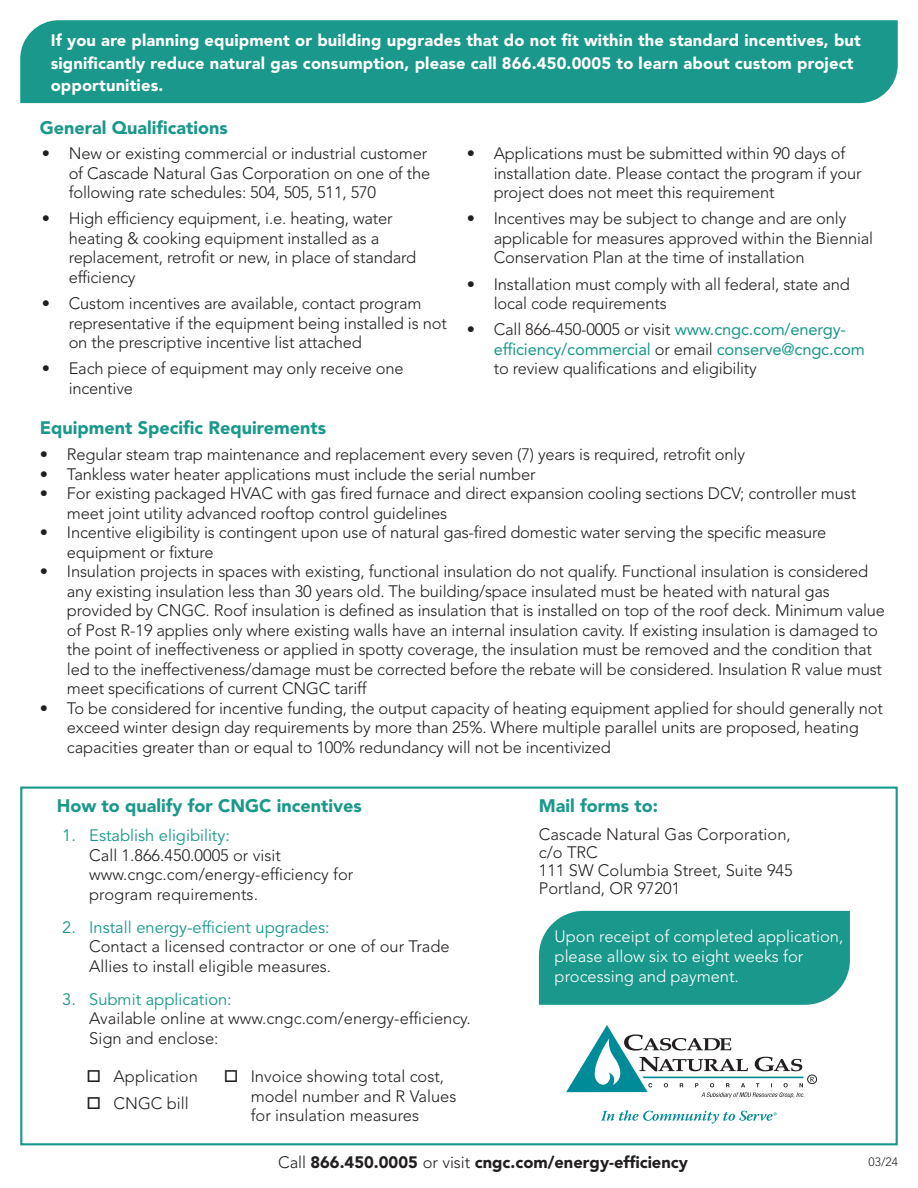
<style>
.page{position:relative;width:918px;height:1188px;background:#fff}
.page>*{position:absolute;margin:0;border:0;box-sizing:border-box;transform-origin:0 0}
.t1{font:900 18px "Avenir LT Std";color:#1a988b}
.t2{font:300 16.5px/19.5px "Avenir LT Std";letter-spacing:-.01em;color:#231f20}
.t3{font:900 16.5px/22.5px "Avenir LT Std";letter-spacing:.01em;color:#fff}
.t4{font:300 16.5px/19.8px "Avenir LT Std";color:#fff}
.t5{font:900 16.5px "Avenir LT Std";color:#231f20}
.t6{font:300 12px "Avenir LT Std";color:#231f20}
.s1{font-weight:400;color:#1a988b}
.s2{font-weight:300}
</style>
<div class="page">
<div style="left:20px;top:787px;width:878px;height:358px;border:2px solid #1a988b"></div>
<div style="left:20px;top:20px;width:878px;height:83px;background:#1a988b"></div>
<div style="left:538px;top:910px;width:312px;height:95px;background:#1a988b"></div>
<div style="left:808px;top:1075px;width:9px;height:9px;border:1px solid #231f20;border-radius:50%"></div>
<svg style="left:566px;top:1025px;width:248px;height:73px"></svg>
<svg style="left:601px;top:1110px;width:176px;height:14px"></svg>
<p class="t3" style="left:51px;top:29px;width:812px">If you are planning equipment or building upgrades that do not fit within the standard incentives, but significantly reduce natural gas consumption, please call 866.450.0005 to learn about custom project opportunities.</p>
<p class="t1" style="left:40px;top:117px;width:190px">General Qualifications</p>
<p class="t2" style="left:69px;top:144px;width:363px;text-indent:-27px">• New or existing commercial or industrial customer of Cascade Natural Gas Corporation on one of the following rate schedules: 504, 505, 511, 570</p>
<p class="t2" style="left:69px;top:209px;width:349px;text-indent:-27px">• High efficiency equipment, i.e. heating, water heating &amp; cooking equipment installed as a replacement, retrofit or new, in place of standard efficiency</p>
<p class="t2" style="left:69px;top:294px;width:380px;text-indent:-27px">• Custom incentives are available, contact program representative if the equipment being installed is not on the prescriptive incentive list attached</p>
<p class="t2" style="left:69px;top:359px;width:337px;text-indent:-27px">• Each piece of equipment may only receive one incentive</p>
<p class="t2" style="left:494px;top:144px;width:370px;text-indent:-27px">• Applications must be submitted within 90 days of installation date. Please contact the program if your project does not meet this requirement</p>
<p class="t2" style="left:494px;top:209px;width:381px;text-indent:-27px">• Incentives may be subject to change and are only applicable for measures approved within the Biennial<br>Conservation Plan at the time of installation</p>
<p class="t2" style="left:494px;top:274px;width:358px;text-indent:-27px">• Installation must comply with all federal, state and local code requirements</p>
<p class="t2" style="left:494px;top:320px;width:373px;text-indent:-27px">• Call 866-450-0005 or visit <span class="s1">www.cngc.com/energy&shy;efficiency/commercial</span> or email <span class="s1">conserve@cngc.com </span>to review qualifications and eligibility</p>
<p class="t1" style="left:40px;top:417px;width:288px">Equipment Specific Requirements</p>
<p class="t2" style="left:40px;top:445px;width:707px">• Regular steam trap maintenance and replacement every seven (7) years is required, retrofit only</p>
<p class="t2" style="left:40px;top:464px;width:497px">• Tankless water heater applications must include the serial number</p>
<p class="t2" style="left:67px;top:484px;width:791px;text-indent:-27px">• For existing packaged HVAC with gas fired furnace and direct expansion cooling sections DCV; controller must meet joint utility advanced rooftop control guidelines</p>
<p class="t2" style="left:67px;top:523px;width:761px;text-indent:-27px">• Incentive eligibility is contingent upon use of natural gas-fired domestic water serving the specific measure equipment or fixture</p>
<p class="t2" style="left:67px;top:562px;width:820px;text-indent:-27px">• Insulation projects in spaces with existing, functional insulation do not qualify. Functional insulation is considered any existing insulation less than 30 years old. The building/space insulated must be heated with natural gas provided by CNGC. Roof insulation is defined as insulation that is installed on top of the roof deck. Minimum value of Post R-19 applies only where existing walls have an internal insulation cavity. If existing insulation is damaged to the point of ineffectiveness or applied in spotty coverage, the insulation must be removed and the condition that led to the ineffectiveness/damage must be corrected before the rebate will be considered. Insulation R value must meet specifications of current CNGC tariff</p>
<p class="t2" style="left:67px;top:698px;width:818px;text-indent:-27px">• To be considered for incentive funding, the output capacity of heating equipment applied for should generally not exceed winter design day requirements by more than 25%. Where multiple parallel units are proposed, heating capacities greater than or equal to 100% redundancy will not be incentivized</p>
<p class="t1" style="left:57px;top:795px;width:307px">How to qualify for CNGC incentives</p>
<p class="t2" style="left:89px;top:826px;width:266px;text-indent:-27px"><span class="s1">1. Establish eligibility:<br></span>Call 1.866.450.0005 or visit www.cngc.com/energy-efficiency for program requirements.</p>
<p class="t2" style="left:89px;top:918px;width:362px;text-indent:-27px"><span class="s1">2. Install energy-efficient upgrades:<br></span>Contact a licensed contractor or one of our Trade<br>Allies to install eligible measures.</p>
<p class="t2" style="left:89px;top:990px;width:383px;text-indent:-27px"><span class="s1">3. Submit application:<br></span>Available online at www.cngc.com/energy-efficiency.<br>Sign and enclose:</p>
<p class="t2" style="left:114px;top:1067px;width:86px">Application</p>
<p class="t2" style="left:114px;top:1093px;width:77px">CNGC bill</p>
<p class="t2" style="left:251px;top:1067px;width:207px">Invoice showing total cost, model number and R Values for insulation measures</p>
<p class="t1" style="left:539px;top:795px;width:121px">Mail forms to:</p>
<p class="t2" style="left:539px;top:825px;width:253px">Cascade Natural Gas Corporation,</p>
<p class="t2" style="left:539px;top:843px;width:255px;line-height:18px">c/o TRC<br>111 SW Columbia Street, Suite 945</p>
<p class="t2" style="left:539px;top:879px;width:143px">Portland, OR 97201</p>
<p class="t4" style="left:555px;top:927px;width:290px">Upon receipt of completed application, please allow six to eight weeks for processing and payment.</p>
<p class="t5" style="left:278px;top:1153px;width:411px"><span class="s2">Call</span> 866.450.0005 <span class="s2">or visit</span> cngc.com/energy-efficiency</p>
<p class="t6" style="left:869px;top:1155px;width:31px">03/24</p>
</div>
